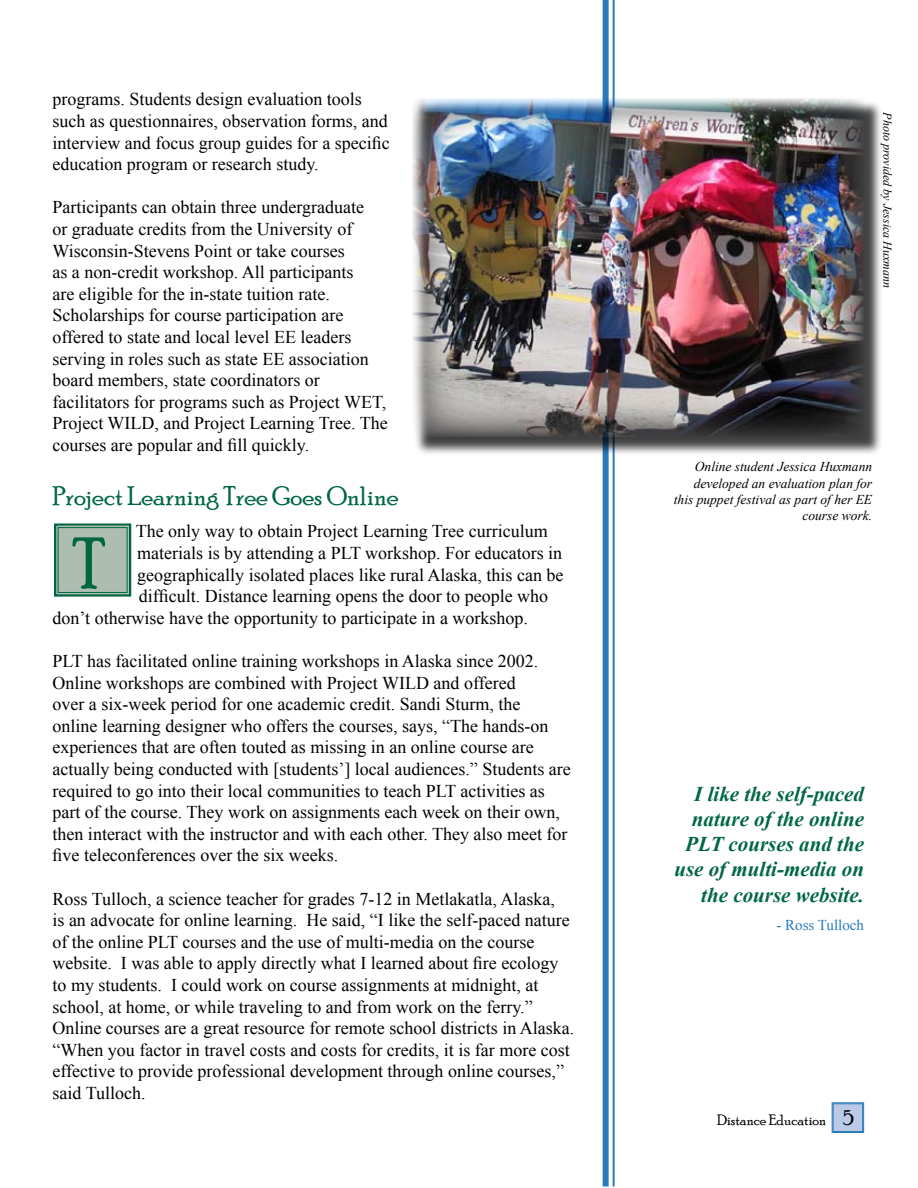
<style>
.page{position:relative;width:918px;height:1188px;background:#fff}
.page>*{position:absolute;margin:0;border:0;box-sizing:border-box;transform-origin:0 0}
.t1{font:72px "Poor Richard";color:#006742}
.t2{font:27px "Poor Richard";color:#006742}
.t3{font:italic 700 21px/25.2px "Times New Roman";color:#006742;text-align:right}
.t4{font:18px/21.6px "Times New Roman";color:#000}
.t5{font:15px "Poor Richard";color:#000}
.t6{font:15px "Times New Roman";color:#2a7abc}
.t7{font:italic 13.5px/16.2px "Times New Roman";color:#000;text-align:right}
.t8{font:italic 12px "Times New Roman";color:#000}
.s1{font-size:21px}
</style>
<div class="page">
<hr style="left:613px;top:0;width:2px;height:1186px;background:#2a7abc">
<div style="left:603px;top:0;width:6px;height:1186px;background:#2a7abc"></div>
<svg style="left:831px;top:1102px;width:33px;height:31px"></svg>
<div style="left:833px;top:1104px;width:30px;height:28px;border:1px solid #2a7abc"></div>
<div style="left:414px;top:99px;width:471px;height:359px;background:#000;opacity:.75"></div>
<img style="left:412px;top:98px;width:452px;height:339px">
<svg style="left:54px;top:523px;width:78px;height:74px;background:#98b4a4"></svg>
<div style="left:58px;top:527px;width:70px;height:66px;border:1px solid #006742"></div>
<p class="t4" style="left:52px;top:88px;width:339px">programs. Students design evaluation tools such as questionnaires, observation forms, and interview and focus group guides for a specific education program or research study.</p>
<p class="t4" style="left:52px;top:196px;width:337px">Participants can obtain three undergraduate<br>or graduate credits from the University of Wisconsin-Stevens Point or take courses<br>as a non-credit workshop. All participants<br>are eligible for the in-state tuition rate.<br>Scholarships for course participation are offered to state and local level EE leaders serving in roles such as state EE association board members, state coordinators or facilitators for programs such as Project WET, Project WILD, and Project Learning Tree. The courses are popular and fill quickly.</p>
<h2 class="t2" style="left:52px;top:481px;width:348px">Project Learning Tree Goes Online</h2>
<p class="t4" style="left:136px;top:520px;width:413px">The only way to obtain Project Learning Tree curriculum</p>
<p class="t4" style="left:137px;top:542px;width:426px">materials is by attending a PLT workshop. For educators in</p>
<p class="t4" style="left:137px;top:564px;width:428px">geographically isolated places like rural Alaska, this can be</p>
<p class="t4" style="left:139px;top:585px;width:411px">difficult. Distance learning opens the door to people who</p>
<p class="t4" style="left:52px;top:607px;width:477px">don’t otherwise have the opportunity to participate in a workshop.</p>
<p class="t4" style="left:52px;top:650px;width:520px">PLT has facilitated online training workshops in Alaska since 2002.<br>Online workshops are combined with Project WILD and offered<br>over a six-week period for one academic credit. Sandi Sturm, the<br>online learning designer who offers the courses, says, “The hands-on experiences that are often touted as missing in an online course are actually being conducted with [students’] local audiences.” Students are required to go into their local communities to teach PLT activities as part of the course. They work on assignments each week on their own, then interact with the instructor and with each other. They also meet for five teleconferences over the six weeks.</p>
<p class="t4" style="left:52px;top:888px;width:523px">Ross Tulloch, a science teacher for grades 7-12 in Metlakatla, Alaska,<br>is an advocate for online learning. He said, “I like the self-paced nature of the online PLT courses and the use of multi-media on the course website. I was able to apply directly what I learned about fire ecology to my students. I could work on course assignments at midnight, at school, at home, or while traveling to and from work on the ferry.” Online courses are a great resource for remote school districts in Alaska. “When you factor in travel costs and costs for credits, it is far more cost effective to provide professional development through online courses,” said Tulloch.</p>
<h1 class="t1" style="left:72px;top:523px;width:34px">T</h1>
<p class="t8" style="left:896px;top:112px;width:177px;rotate:90deg">Photo provided by Jessica Huxmann</p>
<p class="t7" style="left:674px;top:458px;width:200px">Online student Jessica Huxmann developed an evaluation plan for this puppet festival as part of her EE course work.</p>
<p class="t3" style="left:674px;top:781px;width:191px">I like the self-paced nature of the online<br>PLT courses and the use of multi-media on the course website.</p>
<p class="t6" style="left:776px;top:915px;width:89px">- Ross Tulloch</p>
<p class="t5" style="left:717px;top:1111px;width:138px">Distance Education <span class="s1">5</span></p>
</div>
